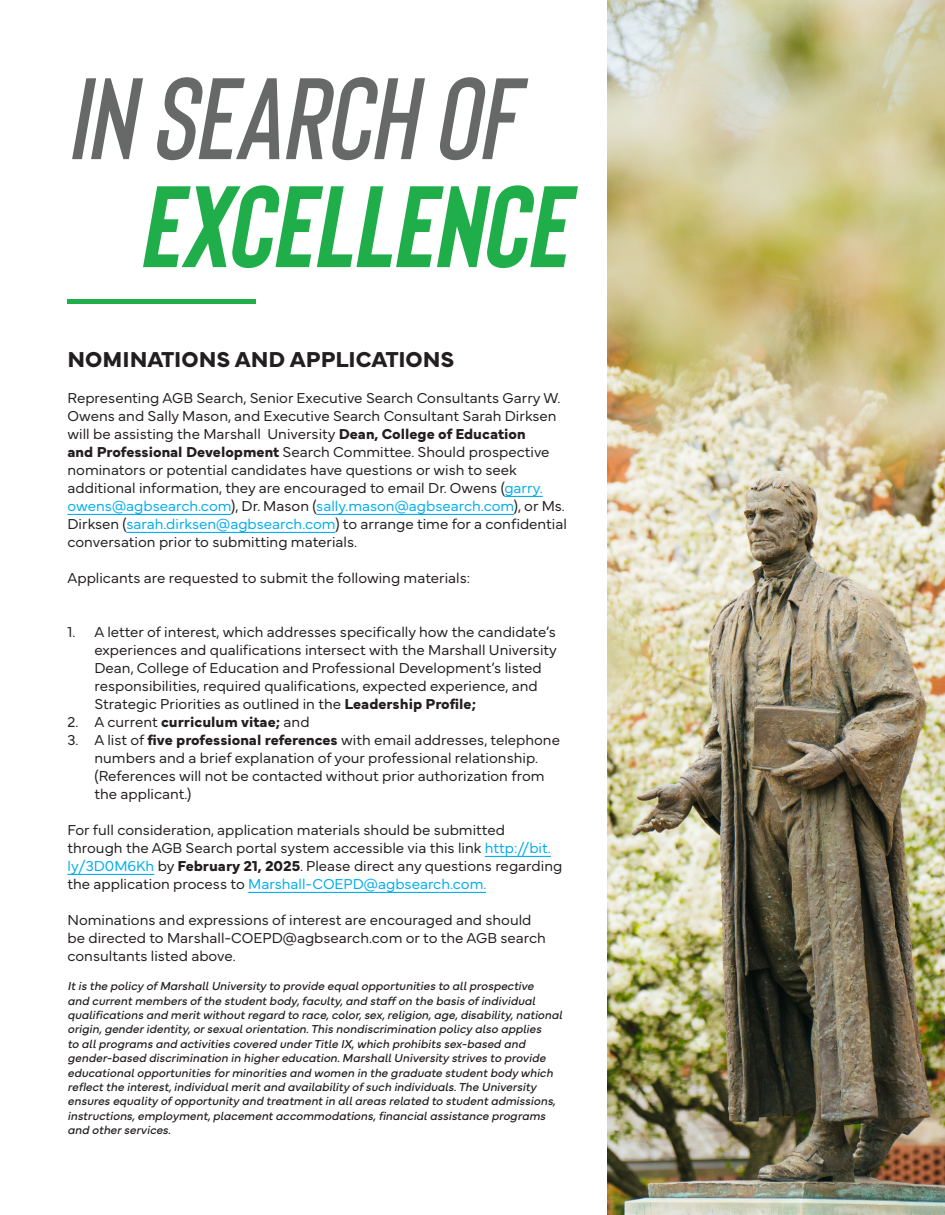
<style>
.page{position:relative;width:945px;height:1215px;background:#fff}
.page>*{position:absolute;margin:0;border:0;box-sizing:border-box;transform-origin:0 0}
.t1{font:115.5px "Bison Demi Bold Itallic";color:#676868}
.t2{font:115.5px "Bison Bold Itallic";color:#20ae4b}
.t3{font:700 22.5px "Mundial";color:#231f20}
.t4{font:300 15px/18px "Mundial";color:#231f20}
.t5{font:700 15px "Mundial";color:#231f20}
.t6{font:italic 12px/14.4px "Mundial";color:#231f20}
.s1{font-weight:700}
.s2{color:#00aeef}
.s3{font-weight:300}
</style>
<div class="page">
<hr style="left:504px;top:496px;width:39px;height:1px;background:#00aeef">
<hr style="left:68px;top:514px;width:163px;height:1px;background:#00aeef">
<hr style="left:316px;top:514px;width:198px;height:1px;background:#00aeef">
<hr style="left:126px;top:532px;width:209px;height:1px;background:#00aeef">
<hr style="left:485px;top:856px;width:66px;height:1px;background:#00aeef">
<hr style="left:68px;top:874px;width:86px;height:1px;background:#00aeef">
<hr style="left:248px;top:892px;width:238px;height:1px;background:#00aeef">
<img style="left:608px;top:0;width:337px;height:1215px">
<hr style="left:68px;top:299px;width:188px;height:4px;background:#20ae4b">
<p class="t1" style="left:68px;top:47px;width:450px">IN SEARCH OF</p>
<p class="t2" style="left:138px;top:154px;width:430px">EXCELLENCE</p>
<p class="t3" style="left:68px;top:342px;width:389px">NOMINATIONS AND APPLICATIONS</p>
<p class="t4" style="left:68px;top:388px;width:501px">Representing AGB Search, Senior Executive Search Consultants Garry W.<br>Owens and Sally Mason, and Executive Search Consultant Sarah Dirksen will be assisting the Marshall University <span class="s1">Dean, College of Education<br>and Professional Development</span> Search Committee. Should prospective nominators or potential candidates have questions or wish to seek additional information, they are encouraged to email Dr. Owens (<span class="s2">garry. owens@agbsearch.com</span>), Dr. Mason (<span class="s2">sally.mason@agbsearch.com</span>), or Ms.<br>Dirksen (<span class="s2">sarah.dirksen@agbsearch.com</span>) to arrange time for a confidential conversation prior to submitting materials.</p>
<p class="t4" style="left:68px;top:568px;width:404px">Applicants are requested to submit the following materials:</p>
<p class="t4" style="left:94px;top:622px;width:464px;text-indent:-27px">1. A letter of interest, which addresses specifically how the candidate’s experiences and qualifications intersect with the Marshall University Dean, College of Education and Professional Development’s listed responsibilities, required qualifications, expected experience, and Strategic Priorities as outlined in the <span class="s1">Leadership Profile;</span></p>
<p class="t5" style="left:68px;top:710px;width:244px"><span class="s3">2. A current</span> curriculum vitae; <span class="s3">and</span></p>
<p class="t4" style="left:94px;top:730px;width:467px;text-indent:-27px">3. A list of <span class="s1">five professional references</span> with email addresses, telephone numbers and a brief explanation of your professional relationship. (References will not be contacted without prior authorization from the applicant.)</p>
<p class="t4" style="left:68px;top:820px;width:496px">For full consideration, application materials should be submitted through the AGB Search portal system accessible via this link <span class="s2">http://bit. ly/3D0M6Kh</span> by <span class="s1">February 21, 2025</span>. Please direct any questions regarding the application process to <span class="s2">Marshall-COEPD@agbsearch.com.</span></p>
<p class="t4" style="left:68px;top:910px;width:480px">Nominations and expressions of interest are encouraged and should be directed to Marshall-COEPD@agbsearch.com or to the AGB search consultants listed above.</p>
<p class="t6" style="left:68px;top:978px;width:496px">It is the policy of Marshall University to provide equal opportunities to all prospective<br>and current members of the student body, faculty, and staff on the basis of individual qualifications and merit without regard to race, color, sex, religion, age, disability, national origin, gender identity, or sexual orientation. This nondiscrimination policy also applies<br>to all programs and activities covered under Title IX, which prohibits sex-based and gender-based discrimination in higher education. Marshall University strives to provide educational opportunities for minorities and women in the graduate student body which reflect the interest, individual merit and availability of such individuals. The University ensures equality of opportunity and treatment in all areas related to student admissions, instructions, employment, placement accommodations, financial assistance programs and other services.</p>
</div>
